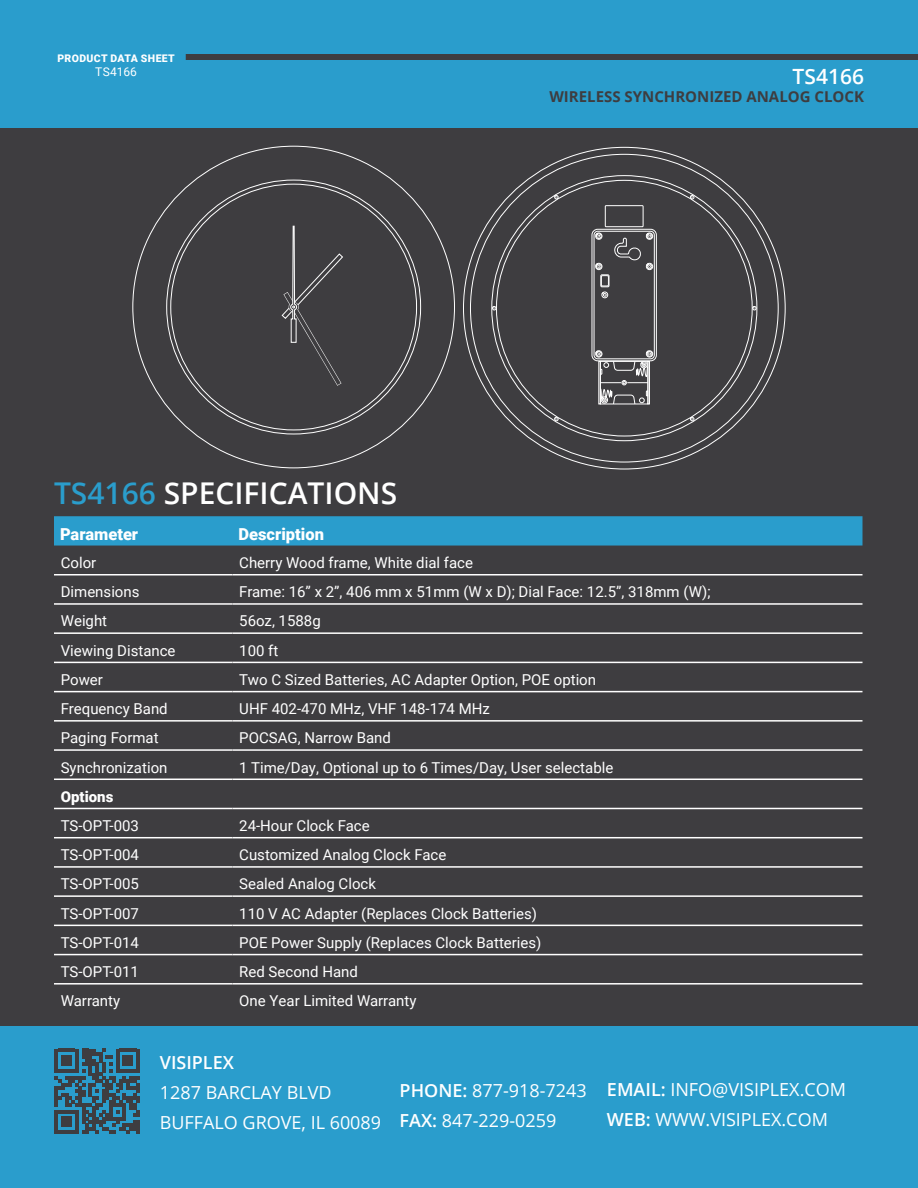
<style>
.page{position:relative;width:918px;height:1188px;background:#fff}
.page>*{position:absolute;margin:0;border:0;box-sizing:border-box;transform-origin:0 0}
.t1{font:600 30px "Open Sans";color:#fff}
.t2{font:600 21px "Open Sans";color:#fff}
.t3{font:18px "Open Sans";color:#fff}
.t4{font:600 18px "Open Sans";color:#fff}
.t5{font:900 16.5px "Roboto";color:#fff}
.t6{font:15px "Roboto";color:#fff}
.Page_Header_-_Black{font:700 15px "Open Sans";color:#3e3d40}
.t7{font:900 15px "Roboto";color:#fff}
.Solutions{font:12px "Roboto";color:#fff}
.Solutions-2{font:900 10.5px "Roboto";letter-spacing:.035em;color:#fff}
.s1{color:#2a9dcc}
.s2{font-weight:600}
</style>
<div class="page">
<div style="left:0;top:128px;width:918px;height:899px;background:#3e3d40"></div>
<div style="left:0;top:1027px;width:918px;height:161px;background:#2a9dcc"></div>
<svg style="left:55px;top:1049px;width:85px;height:85px"></svg>
<div style="left:0;top:0;width:918px;height:128px;background:#2a9dcc"></div>
<div style="left:186px;top:54px;width:732px;height:6px;background:#3e3d40"></div>
<svg style="left:282px;top:226px;width:61px;height:160px;background:#484749"></svg>
<div style="left:605px;top:206px;width:38px;height:21px;border:1px solid #fff"></div>
<div style="left:592px;top:229px;width:65px;height:132px;border:1px solid #fff;border-radius:6px"></div>
<div style="left:594px;top:231px;width:61px;height:128px;border:1px solid #fff;border-radius:4px"></div>
<svg style="left:595px;top:233px;width:7px;height:6px"></svg>
<div style="left:646px;top:233px;width:7px;height:6px;border:1px solid #fff;border-radius:50%"></div>
<div style="left:596px;top:263px;width:6px;height:7px;border:1px solid #fff;border-radius:50%"></div>
<svg style="left:595px;top:263px;width:6px;height:6px"></svg>
<div style="left:646px;top:263px;width:7px;height:7px;border:1px solid #fff;border-radius:50%"></div>
<div style="left:646px;top:351px;width:7px;height:6px;border:1px solid #fff;border-radius:50%"></div>
<svg style="left:602px;top:292px;width:6px;height:6px"></svg>
<div style="left:600px;top:274px;width:9px;height:13px;border:1px solid #fff"></div>
<div style="left:601px;top:276px;width:8px;height:10px;border:1px solid #fff"></div>
<svg style="left:614px;top:233px;width:38px;height:36px"></svg>
<svg style="left:752px;top:306px;width:4px;height:4px"></svg>
<svg style="left:492px;top:306px;width:4px;height:4px"></svg>
<svg style="left:554px;top:195px;width:4px;height:4px"></svg>
<svg style="left:690px;top:195px;width:4px;height:4px"></svg>
<svg style="left:554px;top:417px;width:4px;height:4px"></svg>
<svg style="left:690px;top:417px;width:4px;height:4px"></svg>
<svg style="left:595px;top:351px;width:57px;height:54px;background:#6f6f71"></svg>
<div style="left:54px;top:516px;width:808px;height:30px;background:#2a9dcc"></div>
<hr style="left:54px;top:574px;width:179px;height:1px;background:#fff">
<hr style="left:233px;top:574px;width:630px;height:1px;background:#fff">
<hr style="left:54px;top:603px;width:179px;height:2px;background:#fff">
<hr style="left:233px;top:603px;width:630px;height:2px;background:#fff">
<hr style="left:54px;top:632px;width:179px;height:2px;background:#fff">
<hr style="left:233px;top:632px;width:630px;height:2px;background:#fff">
<hr style="left:54px;top:662px;width:179px;height:1px;background:#fff">
<hr style="left:233px;top:662px;width:630px;height:1px;background:#fff">
<hr style="left:54px;top:691px;width:179px;height:1px;background:#fff">
<hr style="left:233px;top:691px;width:630px;height:1px;background:#fff">
<hr style="left:54px;top:720px;width:179px;height:2px;background:#fff">
<hr style="left:233px;top:720px;width:630px;height:2px;background:#fff">
<hr style="left:54px;top:749px;width:179px;height:2px;background:#fff">
<hr style="left:233px;top:749px;width:630px;height:2px;background:#fff">
<hr style="left:54px;top:779px;width:179px;height:1px;background:#fff">
<hr style="left:233px;top:779px;width:630px;height:1px;background:#fff">
<hr style="left:54px;top:808px;width:179px;height:1px;background:#fff">
<hr style="left:233px;top:808px;width:630px;height:1px;background:#fff">
<hr style="left:54px;top:837px;width:179px;height:1px;background:#fff">
<hr style="left:233px;top:837px;width:630px;height:1px;background:#fff">
<hr style="left:54px;top:866px;width:179px;height:2px;background:#fff">
<hr style="left:233px;top:866px;width:630px;height:2px;background:#fff">
<hr style="left:54px;top:895px;width:179px;height:2px;background:#fff">
<hr style="left:233px;top:895px;width:630px;height:2px;background:#fff">
<hr style="left:54px;top:925px;width:179px;height:1px;background:#fff">
<hr style="left:233px;top:925px;width:630px;height:1px;background:#fff">
<hr style="left:54px;top:954px;width:179px;height:1px;background:#fff">
<hr style="left:233px;top:954px;width:630px;height:1px;background:#fff">
<hr style="left:54px;top:983px;width:179px;height:2px;background:#fff">
<hr style="left:233px;top:983px;width:630px;height:2px;background:#fff">
<p class="Solutions-2" style="left:57px;top:51px;width:119px">PRODUCT DATA SHEET</p>
<p class="Solutions" style="left:95px;top:64px;width:43px">TS4166</p>
<p class="t2" style="left:793px;top:62px;width:73px">TS4166</p>
<p class="Page_Header_-_Black" style="left:549px;top:86px;width:316px">WIRELESS SYNCHRONIZED ANALOG CLOCK</p>
<p class="t1" style="left:54px;top:473px;width:345px"><span class="s1">TS4166</span> SPECIFICATIONS</p>
<p class="t5" style="left:60px;top:522px;width:80px">Parameter</p>
<p class="t5" style="left:239px;top:522px;width:87px">Description</p>
<p class="t6" style="left:61px;top:552px;width:37px">Color</p>
<p class="t6" style="left:239px;top:552px;width:235px">Cherry Wood frame, White dial face</p>
<p class="t6" style="left:61px;top:581px;width:80px">Dimensions</p>
<p class="t6" style="left:239px;top:581px;width:473px">Frame: 16” x 2”, 406 mm x 51mm (W x D); Dial Face: 12.5”, 318mm (W);</p>
<p class="t6" style="left:61px;top:611px;width:48px">Weight</p>
<p class="t6" style="left:239px;top:611px;width:83px">56oz, 1588g</p>
<p class="t6" style="left:61px;top:640px;width:116px">Viewing Distance</p>
<p class="t6" style="left:239px;top:640px;width:41px">100 ft</p>
<p class="t6" style="left:61px;top:669px;width:44px">Power</p>
<p class="t6" style="left:239px;top:669px;width:358px">Two C Sized Batteries, AC Adapter Option, POE option</p>
<p class="t6" style="left:61px;top:698px;width:109px">Frequency Band</p>
<p class="t6" style="left:239px;top:698px;width:252px">UHF 402-470 MHz, VHF 148-174 MHz</p>
<p class="t6" style="left:61px;top:727px;width:99px">Paging Format</p>
<p class="t6" style="left:239px;top:727px;width:153px">POCSAG, Narrow Band</p>
<p class="t6" style="left:61px;top:757px;width:108px">Synchronization</p>
<p class="t6" style="left:239px;top:757px;width:376px">1 Time/Day, Optional up to 6 Times/Day, User selectable</p>
<p class="t7" style="left:61px;top:786px;width:54px">Options</p>
<p class="t6" style="left:61px;top:815px;width:80px">TS-OPT-003</p>
<p class="t6" style="left:239px;top:815px;width:132px">24-Hour Clock Face</p>
<p class="t6" style="left:61px;top:844px;width:80px">TS-OPT-004</p>
<p class="t6" style="left:239px;top:844px;width:209px">Customized Analog Clock Face</p>
<p class="t6" style="left:61px;top:874px;width:80px">TS-OPT-005</p>
<p class="t6" style="left:239px;top:874px;width:138px">Sealed Analog Clock</p>
<p class="t6" style="left:61px;top:903px;width:80px">TS-OPT-007</p>
<p class="t6" style="left:239px;top:903px;width:299px">110 V AC Adapter (Replaces Clock Batteries)</p>
<p class="t6" style="left:61px;top:932px;width:80px">TS-OPT-014</p>
<p class="t6" style="left:239px;top:932px;width:304px">POE Power Supply (Replaces Clock Batteries)</p>
<p class="t6" style="left:61px;top:961px;width:80px">TS-OPT-011</p>
<p class="t6" style="left:239px;top:961px;width:120px">Red Second Hand</p>
<p class="t6" style="left:61px;top:990px;width:61px">Warranty</p>
<p class="t6" style="left:239px;top:990px;width:179px">One Year Limited Warranty</p>
<p class="t4" style="left:160px;top:1050px;width:76px">VISIPLEX</p>
<p class="t3" style="left:160px;top:1080px;width:173px">1287 BARCLAY BLVD</p>
<p class="t3" style="left:160px;top:1110px;width:223px">BUFFALO GROVE, IL 60089</p>
<p class="t3" style="left:400px;top:1078px;width:189px"><span class="s2">PHONE:</span> 877-918-7243</p>
<p class="t3" style="left:400px;top:1108px;width:158px"><span class="s2">FAX:</span> 847-229-0259</p>
<p class="t3" style="left:607px;top:1077px;width:241px"><span class="s2">EMAIL:</span> INFO@VISIPLEX.COM</p>
<p class="t3" style="left:607px;top:1107px;width:223px"><span class="s2">WEB:</span> WWW.VISIPLEX.COM</p>
</div>
